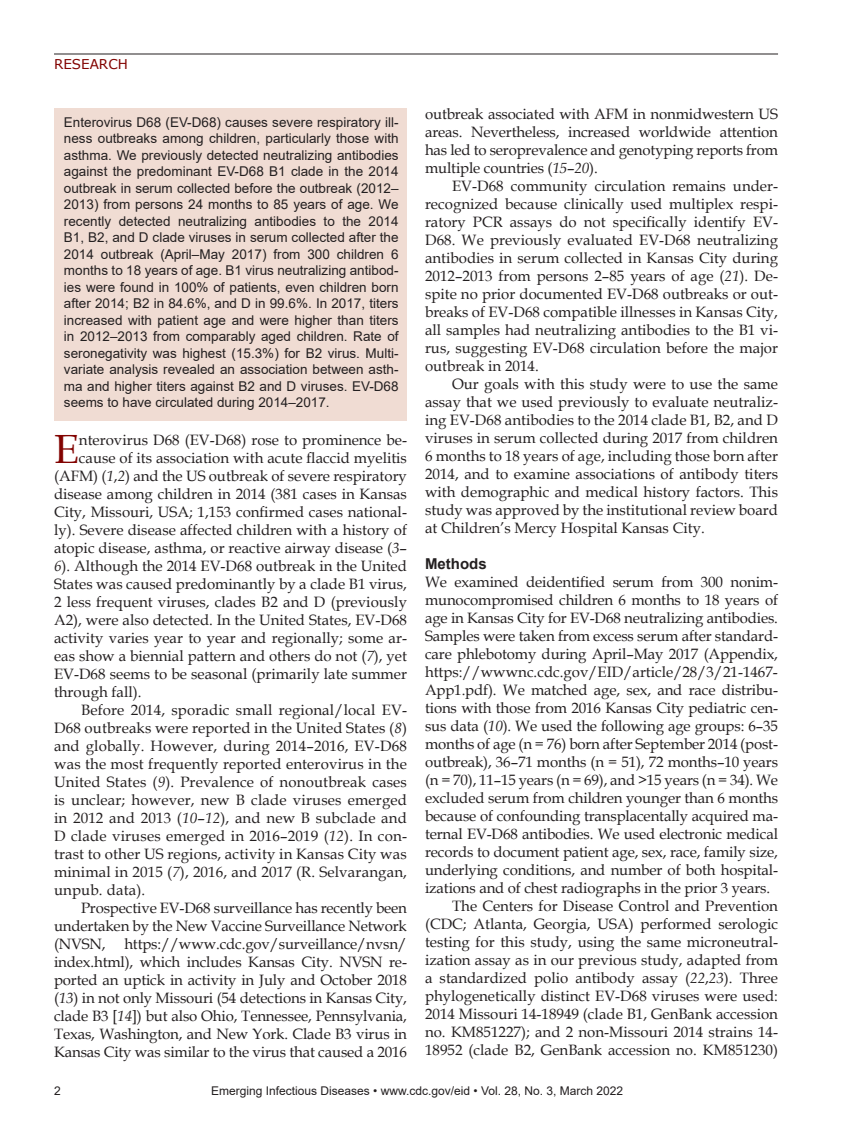
<style>
.page{position:relative;width:851px;height:1134px;background:#fff}
.page>*{position:absolute;margin:0;border:0;box-sizing:border-box;transform-origin:0 0}
.t1{font:40.8px "Book Antiqua";color:#820301}
.t2{font:15px/18px "Book Antiqua";color:#231f20;text-align:justify}
.t3{font:700 15px "Arial";color:#231f20}
.t4{font:13.5px/16.5px "Arial";color:#231f20;text-align:justify}
.t5{font:13.5px "Verdana";color:#820301}
.t6{font:12px "Arial";color:#231f20}
.s1{font-style:italic}
</style>
<div class="page">
<hr style="left:54px;top:54px;width:724px;height:1px;background:#231f20">
<div style="left:54px;top:108px;width:353px;height:312px;background:#f0dcd3"></div>
<p class="t5" style="left:54px;top:55px;width:75px">RESEARCH</p>
<p class="t4" style="left:64px;top:114px;width:336px">Enterovirus D68 (EV-D68) causes severe respiratory ill&shy;ness outbreaks among children, particularly those with asthma. We previously detected neutralizing antibodies against the predominant EV-D68 B1 clade in the 2014 outbreak in serum collected before the outbreak (2012– 2013) from persons 24 months to 85 years of age. We recently detected neutralizing antibodies to the 2014<br>B1, B2, and D clade viruses in serum collected after the 2014 outbreak (April–May 2017) from 300 children 6 months to 18 years of age. B1 virus neutralizing antibod&shy;ies were found in 100% of patients, even children born after 2014; B2 in 84.6%, and D in 99.6%. In 2017, titers increased with patient age and were higher than titers in 2012–2013 from comparably aged children. Rate of seronegativity was highest (15.3%) for B2 virus. Multi&shy;variate analysis revealed an association between asth&shy;ma and higher titers against B2 and D viruses. EV-D68 seems to have circulated during 2014–2017.</p>
<h1 class="t1" style="left:54px;top:420px;width:26px">E</h1>
<p class="t2" style="left:79px;top:430px;width:329px">nterovirus D68 (EV-D68) rose to prominence be-</p>
<p class="t2" style="left:79px;top:448px;width:329px">cause of its association with acute flaccid myelitis</p>
<p class="t2" style="left:54px;top:466px;width:354px">(AFM) (<span class="s1">1</span>,<span class="s1">2</span>) and the US outbreak of severe respiratory</p>
<p class="t2" style="left:54px;top:484px;width:354px">disease among children in 2014 (381 cases in Kansas</p>
<p class="t2" style="left:54px;top:502px;width:354px">City, Missouri, USA; 1,153 confirmed cases national-</p>
<p class="t2" style="left:54px;top:520px;width:354px">ly). Severe disease affected children with a history of</p>
<p class="t2" style="left:54px;top:538px;width:354px">atopic disease, asthma, or reactive airway disease (<span class="s1">3</span>–</p>
<p class="t2" style="left:54px;top:556px;width:354px"><span class="s1">6</span>). Although the 2014 EV-D68 outbreak in the United</p>
<p class="t2" style="left:54px;top:574px;width:354px">States was caused predominantly by a clade B1 virus,</p>
<p class="t2" style="left:54px;top:592px;width:354px">2 less frequent viruses, clades B2 and D (previously</p>
<p class="t2" style="left:54px;top:610px;width:354px">A2), were also detected. In the United States, EV-D68</p>
<p class="t2" style="left:54px;top:628px;width:354px">activity varies year to year and regionally; some ar-</p>
<p class="t2" style="left:54px;top:646px;width:354px">eas show a biennial pattern and others do not (<span class="s1">7</span>), yet</p>
<p class="t2" style="left:54px;top:664px;width:354px">EV-D68 seems to be seasonal (primarily late summer</p>
<p class="t2" style="left:54px;top:682px;width:89px">through fall).</p>
<p class="t2" style="left:81px;top:700px;width:327px">Before 2014, sporadic small regional/local EV-</p>
<p class="t2" style="left:54px;top:718px;width:354px">D68 outbreaks were reported in the United States (<span class="s1">8</span>)</p>
<p class="t2" style="left:54px;top:736px;width:354px">and globally. However, during 2014–2016, EV-D68</p>
<p class="t2" style="left:54px;top:754px;width:354px">was the most frequently reported enterovirus in the</p>
<p class="t2" style="left:54px;top:772px;width:354px">United States (<span class="s1">9</span>). Prevalence of nonoutbreak cases</p>
<p class="t2" style="left:54px;top:790px;width:354px">is unclear; however, new B clade viruses emerged</p>
<p class="t2" style="left:54px;top:808px;width:354px">in 2012 and 2013 (<span class="s1">10</span>–<span class="s1">12</span>), and new B subclade and</p>
<p class="t2" style="left:54px;top:826px;width:354px">D clade viruses emerged in 2016–2019 (<span class="s1">12</span>). In con-</p>
<p class="t2" style="left:54px;top:844px;width:354px">trast to other US regions, activity in Kansas City was</p>
<p class="t2" style="left:54px;top:862px;width:354px">minimal in 2015 (<span class="s1">7</span>), 2016, and 2017 (R. Selvarangan,</p>
<p class="t2" style="left:54px;top:880px;width:93px">unpub. data).</p>
<p class="t2" style="left:81px;top:898px;width:327px">Prospective EV-D68 surveillance has recently been</p>
<p class="t2" style="left:54px;top:916px;width:354px">undertaken by the New Vaccine Surveillance Network</p>
<p class="t2" style="left:54px;top:934px;width:354px">(NVSN, https://www.cdc.gov/surveillance/nvsn/</p>
<p class="t2" style="left:54px;top:952px;width:354px">index.html), which includes Kansas City. NVSN re-</p>
<p class="t2" style="left:54px;top:970px;width:354px">ported an uptick in activity in July and October 2018</p>
<p class="t2" style="left:54px;top:988px;width:354px">(<span class="s1">13</span>) in not only Missouri (54 detections in Kansas City,</p>
<p class="t2" style="left:54px;top:1006px;width:354px">clade B3 [<span class="s1">14</span>]) but also Ohio, Tennessee, Pennsylvania,</p>
<p class="t2" style="left:54px;top:1024px;width:354px">Texas, Washington, and New York. Clade B3 virus in</p>
<p class="t2" style="left:54px;top:1042px;width:354px">Kansas City was similar to the virus that caused a 2016</p>
<p class="t2" style="left:425px;top:104px;width:354px">outbreak associated with AFM in nonmidwestern US areas. Nevertheless, increased worldwide attention has led to seroprevalence and genotyping reports from multiple countries (<span class="s1">15</span>–<span class="s1">20</span>).</p>
<p class="t2" style="left:425px;top:176px;width:354px;text-indent:27px">EV-D68 community circulation remains under&shy;recognized because clinically used multiplex respi&shy;ratory PCR assays do not specifically identify EV-D68. We previously evaluated EV-D68 neutralizing antibodies in serum collected in Kansas City during 2012–2013 from persons 2–85 years of age (<span class="s1">21</span>). De&shy;spite no prior documented EV-D68 outbreaks or out&shy;breaks of EV-D68 compatible illnesses in Kansas City, all samples had neutralizing antibodies to the B1 vi&shy;rus, suggesting EV-D68 circulation before the major outbreak in 2014.</p>
<p class="t2" style="left:425px;top:374px;width:354px;text-indent:27px">Our goals with this study were to use the same assay that we used previously to evaluate neutraliz&shy;ing EV-D68 antibodies to the 2014 clade B1, B2, and D viruses in serum collected during 2017 from children 6 months to 18 years of age, including those born after 2014, and to examine associations of antibody titers with demographic and medical history factors. This study was approved by the institutional review board at Children’s Mercy Hospital Kansas City.</p>
<p class="t3" style="left:425px;top:553px;width:63px">Methods</p>
<p class="t2" style="left:425px;top:572px;width:354px">We examined deidentified serum from 300 nonim-</p>
<p class="t2" style="left:425px;top:590px;width:354px">munocompromised children 6 months to 18 years of</p>
<p class="t2" style="left:425px;top:608px;width:354px">age in Kansas City for EV-D68 neutralizing antibodies.</p>
<p class="t2" style="left:425px;top:626px;width:354px">Samples were taken from excess serum after standard-</p>
<p class="t2" style="left:425px;top:644px;width:354px">care phlebotomy during April–May 2017 (Appendix,</p>
<p class="t2" style="left:425px;top:662px;width:354px">https://wwwnc.cdc.gov/EID/article/28/3/21-1467-</p>
<p class="t2" style="left:425px;top:680px;width:354px">App1.pdf). We matched age, sex, and race distribu-</p>
<p class="t2" style="left:425px;top:698px;width:354px">tions with those from 2016 Kansas City pediatric cen-</p>
<p class="t2" style="left:425px;top:716px;width:354px">sus data (<span class="s1">10</span>). We used the following age groups: 6–35</p>
<p class="t2" style="left:425px;top:734px;width:354px">months of age (n = 76) born after September 2014 (post-</p>
<p class="t2" style="left:425px;top:752px;width:354px">outbreak), 36–71 months (n = 51), 72 months–10 years</p>
<p class="t2" style="left:425px;top:770px;width:354px">(n = 70), 11–15 years (n = 69), and &gt;15 years (n = 34). We</p>
<p class="t2" style="left:425px;top:788px;width:354px">excluded serum from children younger than 6 months</p>
<p class="t2" style="left:425px;top:806px;width:354px">because of confounding transplacentally acquired ma-</p>
<p class="t2" style="left:425px;top:824px;width:354px">ternal EV-D68 antibodies. We used electronic medical</p>
<p class="t2" style="left:425px;top:842px;width:354px">records to document patient age, sex, race, family size,</p>
<p class="t2" style="left:425px;top:860px;width:354px">underlying conditions, and number of both hospital-</p>
<p class="t2" style="left:425px;top:878px;width:346px">izations and of chest radiographs in the prior 3 years.</p>
<p class="t2" style="left:452px;top:896px;width:327px">The Centers for Disease Control and Prevention</p>
<p class="t2" style="left:425px;top:914px;width:354px">(CDC; Atlanta, Georgia, USA) performed serologic</p>
<p class="t2" style="left:425px;top:932px;width:354px">testing for this study, using the same microneutral-</p>
<p class="t2" style="left:425px;top:950px;width:354px">ization assay as in our previous study, adapted from</p>
<p class="t2" style="left:425px;top:968px;width:354px">a standardized polio antibody assay (<span class="s1">22</span>,<span class="s1">23</span>). Three</p>
<p class="t2" style="left:425px;top:986px;width:354px">phylogenetically distinct EV-D68 viruses were used:</p>
<p class="t2" style="left:425px;top:1004px;width:354px">2014 Missouri 14-18949 (clade B1, GenBank accession</p>
<p class="t2" style="left:425px;top:1022px;width:354px">no. KM851227); and 2 non-Missouri 2014 strains 14-</p>
<p class="t2" style="left:425px;top:1040px;width:354px">18952 (clade B2, GenBank accession no. KM851230)</p>
<p class="t6" style="left:54px;top:1083px;width:8px">2</p>
<p class="t6" style="left:211px;top:1083px;width:413px">Emerging Infectious Diseases • www.cdc.gov/eid • Vol. 28, No. 3, March 2022</p>
</div>
